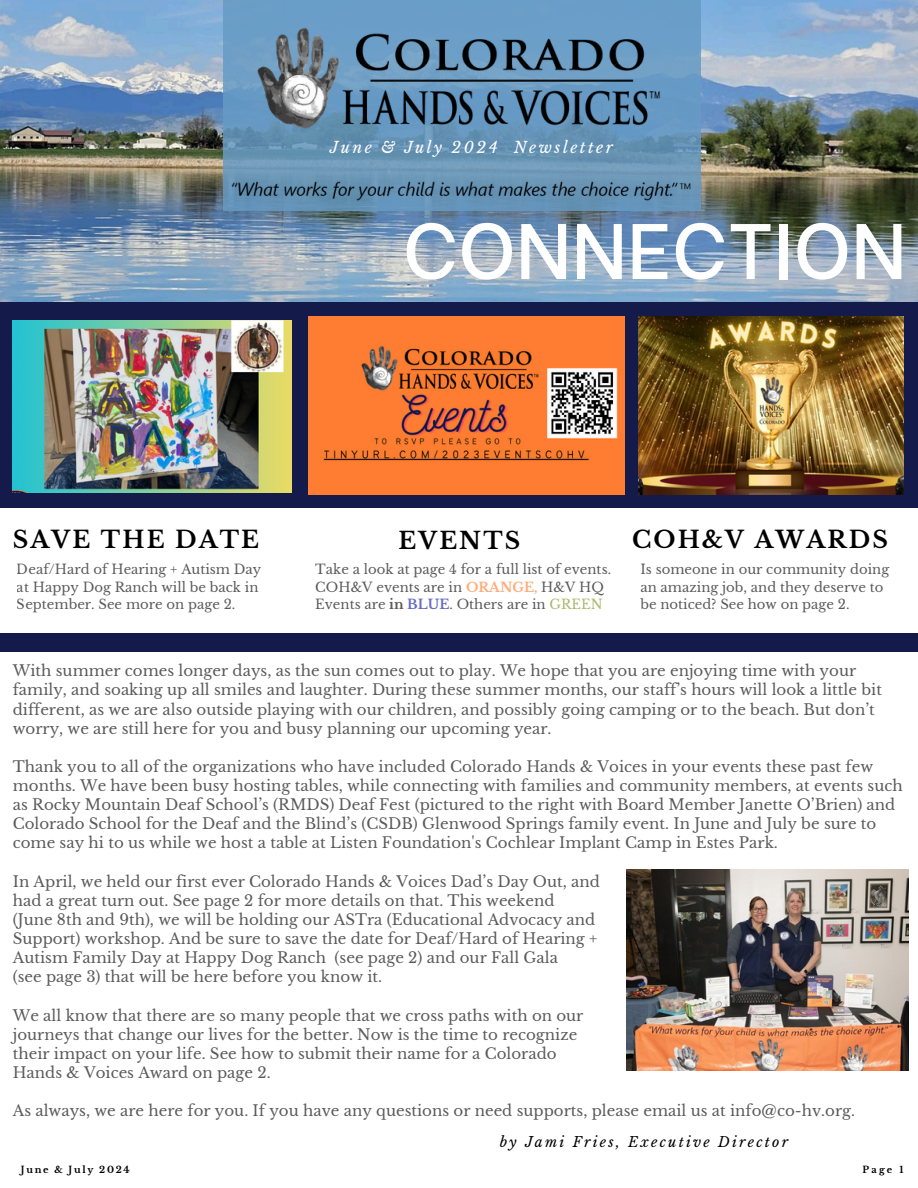
<style>
.page{position:relative;width:918px;height:1188px;background:#fff}
.page>*{position:absolute;margin:0;border:0;box-sizing:border-box;transform-origin:0 0}
.t1{font:500 78.6px "Be Vietnam";color:#fff}
.t2{font:700 23.4px "Libre Baskerville";letter-spacing:.09em;color:#000}
.t3{font:italic 15.6px "Libre Baskerville";letter-spacing:.16em;color:#fff}
.t4{font:15px/19.2px "Libre Baskerville";color:#000}
.t5{font:italic 13.95px "Libre Baskerville";letter-spacing:.16em;color:#000}
.t6{font:13.2px/17.7px "Libre Baskerville";color:#000}
.t7{font:700 9.3px "Libre Baskerville";letter-spacing:.18em;color:#000}
.s1{font-weight:700;color:#ff7f32}
.s2{font-weight:700}
.s3{font-weight:700;color:#141aa0}
.s4{color:#7d901a}
</style>
<div class="page">
<div style="left:584px;top:314px;width:334px;height:185px;background:#141b4b"></div>
<img style="left:0;top:0;width:918px;height:302px">
<svg style="left:223px;top:0;width:477px;height:211px;background:#6898bc"></svg>
<div style="left:0;top:633px;width:918px;height:18px;background:#141b4b"></div>
<img style="left:250px;top:22px;width:418px;height:112px">
<img style="left:231px;top:181px;width:461px;height:21px">
<div style="left:0;top:489px;width:918px;height:18px;background:#141b4b"></div>
<div style="left:0;top:302px;width:918px;height:18px;background:#141b4b"></div>
<div style="left:0;top:312px;width:356px;height:181px;background:#141b4b"></div>
<img style="left:308px;top:316px;width:316px;height:179px">
<img style="left:639px;top:317px;width:264px;height:178px">
<img style="left:626px;top:869px;width:283px;height:202px">
<img style="left:13px;top:321px;width:279px;height:172px">
<h1 class="t3" style="left:330px;top:138px;width:169px">June &amp; July 2024</h1>
<p class="t3" style="left:514px;top:138px;width:101px">Newsletter</p>
<p class="t1" style="left:403px;top:185px;width:506px">CONNECTION</p>
<p class="t2" style="left:13px;top:525px;width:248px">SAVE THE DATE</p>
<p class="t6" style="left:17px;top:561px;width:246px">Deaf/Hard of Hearing + Autism Day at Happy Dog Ranch will be back in<br>September. See more on page 2.</p>
<h3 class="t2" style="left:399px;top:526px;width:123px">EVENTS</h3>
<p class="t6" style="left:315px;top:561px;width:297px">Take a look at page 4 for a full list of events.<br>COH&amp;V events are in <span class="s1">ORANGE,</span> H&amp;V HQ<br>Events are <span class="s2">in</span> <span class="s3">BLUE</span>. Others are in <span class="s4">GREEN</span></p>
<p class="t2" style="left:632px;top:525px;width:257px">COH&amp;V AWARDS</p>
<p class="t6" style="left:640px;top:561px;width:250px">Is someone in our community doing an amazing job, and they deserve to be noticed? See how on page 2.</p>
<p class="t4" style="left:13px;top:661px;width:871px">With summer comes longer days, as the sun comes out to play. We hope that you are enjoying time with your family, and soaking up all smiles and laughter. During these summer months, our staff’s hours will look a little bit different, as we are also outside playing with our children, and possibly going camping or to the beach. But don’t worry, we are still here for you and busy planning our upcoming year.</p>
<p class="t4" style="left:13px;top:757px;width:892px">Thank you to all of the organizations who have included Colorado Hands &amp; Voices in your events these past few months. We have been busy hosting tables, while connecting with families and community members, at events such as Rocky Mountain Deaf School’s (RMDS) Deaf Fest (pictured to the right with Board Member Janette O’Brien) and Colorado School for the Deaf and the Blind’s (CSDB) Glenwood Springs family event. In June and July be sure to come say hi to us while we host a table at Listen Foundation's Cochlear Implant Camp in Estes Park.</p>
<p class="t4" style="left:13px;top:872px;width:589px">In April, we held our first ever Colorado Hands &amp; Voices Dad’s Day Out, and had a great turn out. See page 2 for more details on that. This weekend<br>(June 8th and 9th), we will be holding our ASTra (Educational Advocacy and Support) workshop. And be sure to save the date for Deaf/Hard of Hearing + Autism Family Day at Happy Dog Ranch (see page 2) and our Fall Gala<br>(see page 3) that will be here before you know it.</p>
<p class="t4" style="left:13px;top:1006px;width:572px">We all know that there are so many people that we cross paths with on our journeys that change our lives for the better. Now is the time to recognize their impact on your life. See how to submit their name for a Colorado Hands &amp; Voices Award on page 2.</p>
<p class="t4" style="left:13px;top:1101px;width:844px">As always, we are here for you. If you have any questions or need supports, please email us at info@co-hv.org.</p>
<p class="t5" style="left:500px;top:1133px;width:290px">by Jami Fries, Executive Director</p>
<p class="t7" style="left:21px;top:1164px;width:110px">June &amp; July 2024</p>
<p class="t7" style="left:863px;top:1164px;width:42px">Page 1</p>
</div>
